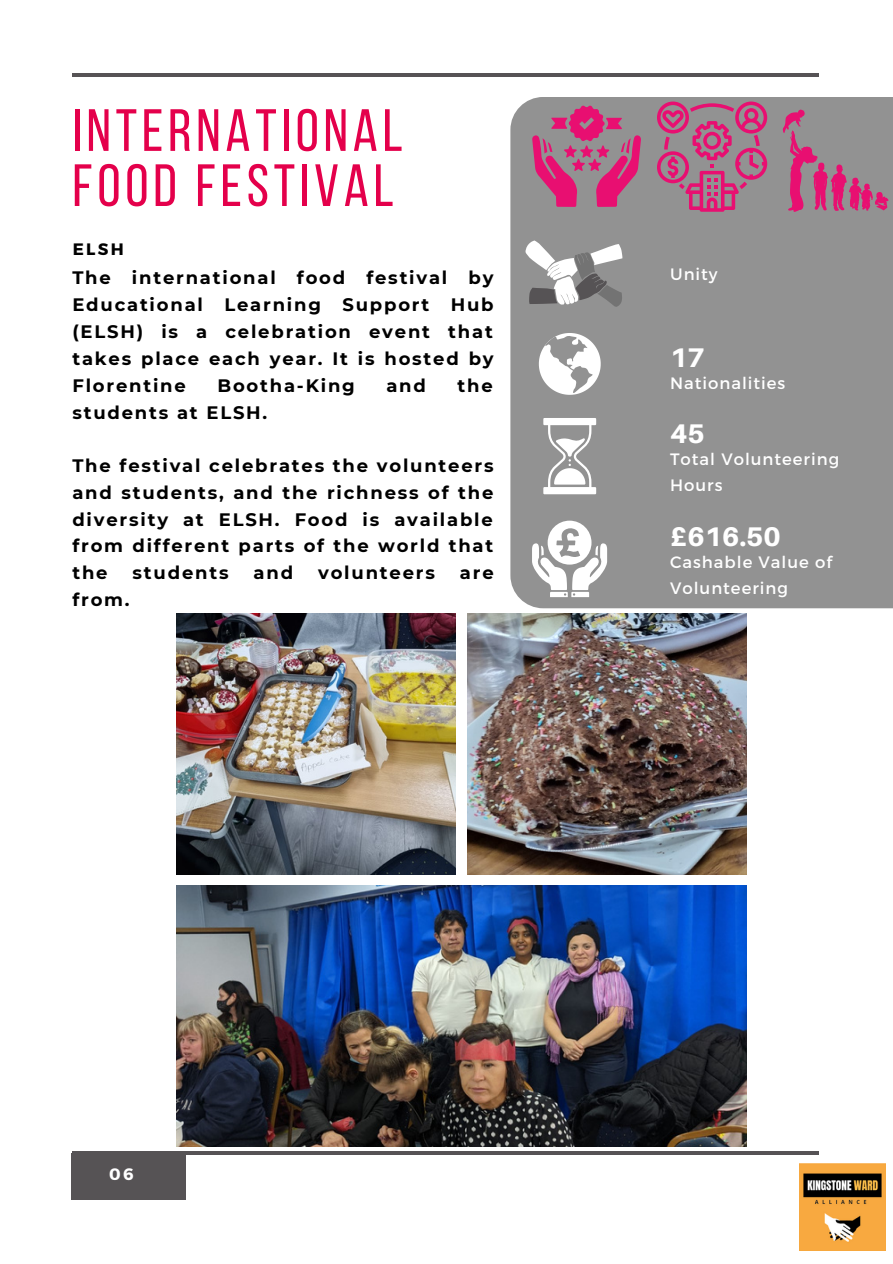
<style>
.page{position:relative;width:893px;height:1264px;background:#fff}
.page>*{position:absolute;margin:0;border:0;box-sizing:border-box;transform-origin:0 0}
.t1{font:59.55px/55.1px "Bebas Neue";letter-spacing:.08em;color:#e4004b}
.t2{font:800 27px "Aileron";color:#fff}
.t3{font:700 18px/27px "Montserrat";letter-spacing:.1em;color:#000;text-align:justify}
.t4{font:16.5px/25.8px "Montserrat";letter-spacing:.06em;color:#fff}
.t5{font:700 16.5px "Montserrat";color:#000}
.t6{font:700 16.5px "Montserrat";color:#fff}
</style>
<div class="page">
<img style="left:177px;top:613px;width:279px;height:261px">
<img style="left:467px;top:613px;width:279px;height:261px">
<img style="left:177px;top:885px;width:569px;height:261px">
<hr style="left:72px;top:73px;width:747px;height:4px;background:#565355">
<div style="left:71px;top:1153px;width:115px;height:46px;background:#565355"></div>
<hr style="left:72px;top:1151px;width:747px;height:3px;background:#565355">
<div style="left:510px;top:97px;width:382px;height:511px;background:#929292"></div>
<svg style="left:532px;top:520px;width:75px;height:77px"></svg>
<svg style="left:543px;top:418px;width:53px;height:76px"></svg>
<img style="left:799px;top:1163px;width:86px;height:87px">
<svg style="left:657px;top:101px;width:110px;height:111px;background:#ac6987"></svg>
<svg style="left:532px;top:106px;width:109px;height:101px;background:#b35e85"></svg>
<svg style="left:782px;top:109px;width:106px;height:103px;background:#a6738a"></svg>
<svg style="left:539px;top:333px;width:61px;height:62px"></svg>
<svg style="left:525px;top:240px;width:98px;height:67px"></svg>
<h1 class="t1" style="left:72px;top:108px;width:332px">INTERNATIONAL<br>FOOD FESTIVAL</h1>
<p class="t5" style="left:73px;top:238px;width:52px">ELSH</p>
<p class="t3" style="left:72px;top:264px;width:423px">The international food festival by Educational Learning Support Hub (ELSH) is a celebration event that takes place each year. It is hosted by Florentine</p>
<p class="t3" style="left:217px;top:372px;width:139px">Bootha-King</p>
<p class="t3" style="left:386px;top:372px;width:41px">and</p>
<p class="t3" style="left:457px;top:372px;width:37px">the</p>
<p class="t3" style="left:72px;top:399px;width:196px">students at ELSH.</p>
<p class="t3" style="left:72px;top:451px;width:423px">The festival celebrates the volunteers and students, and the richness of the diversity at ELSH. Food is available from different parts of the world that the</p>
<p class="t3" style="left:133px;top:559px;width:97px">students</p>
<p class="t3" style="left:253px;top:559px;width:41px">and</p>
<p class="t3" style="left:318px;top:559px;width:118px">volunteers</p>
<p class="t3" style="left:460px;top:559px;width:35px">are</p>
<p class="t3" style="left:72px;top:586px;width:59px">from.</p>
<p class="t4" style="left:670px;top:260px;width:49px">Unity</p>
<h2 class="t2" style="left:670px;top:340px;width:36px">17</h2>
<p class="t4" style="left:670px;top:369px;width:117px">Nationalities</p>
<h2 class="t2" style="left:670px;top:417px;width:36px">45</h2>
<p class="t4" style="left:670px;top:446px;width:171px">Total Volunteering<br>Hours</p>
<h2 class="t2" style="left:670px;top:520px;width:112px">£616.50</h2>
<p class="t4" style="left:670px;top:548px;width:163px">Cashable Value of<br>Volunteering</p>
<p class="t6" style="left:109px;top:1163px;width:26px">06</p>
</div>
